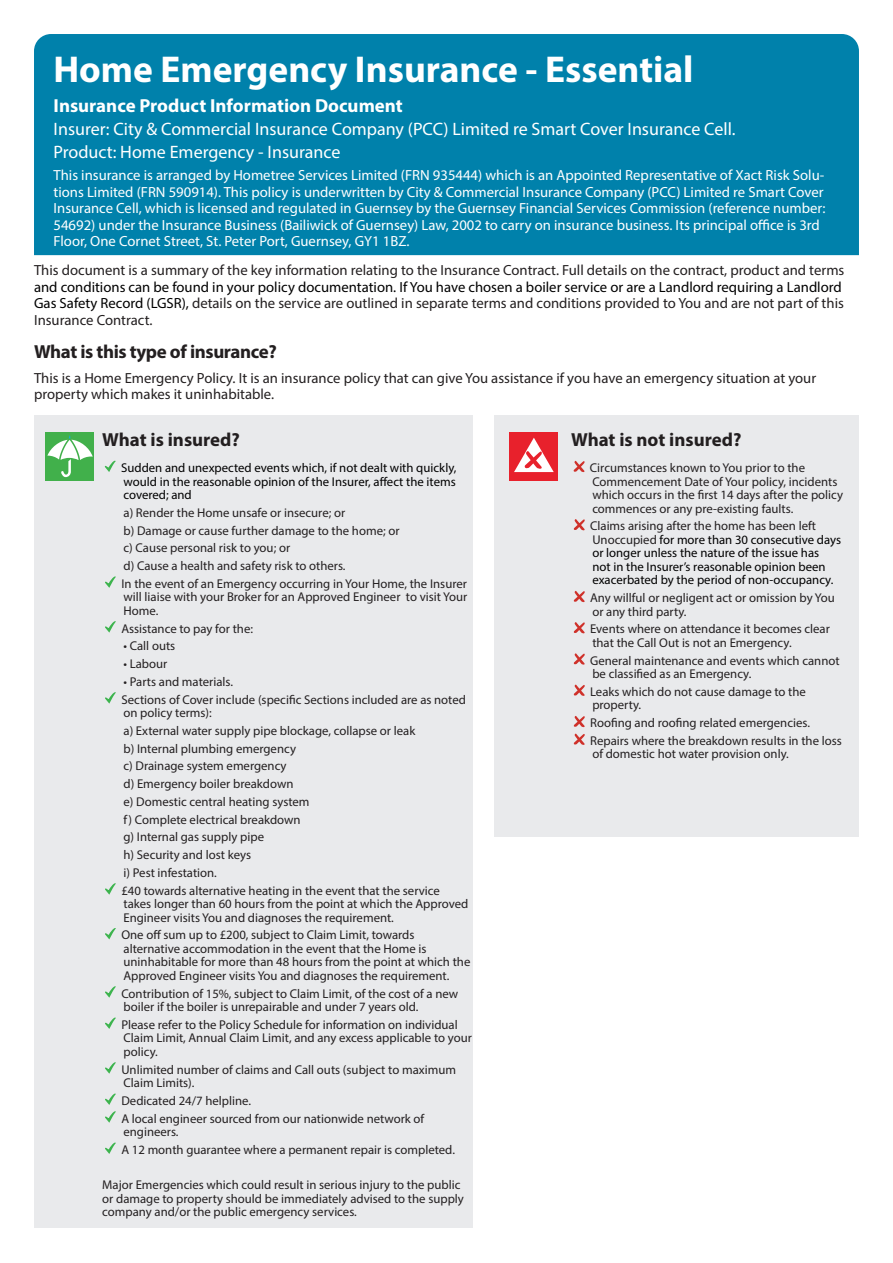
<style>
.page{position:relative;width:893px;height:1263px;background:#fff}
.page>*{position:absolute;margin:0;border:0;box-sizing:border-box;transform-origin:0 0}
.t1{font:700 37.5px "Myriad Pro";color:#fff}
.t2{font:700 18.9px "Myriad Pro";letter-spacing:-.01em;color:#231f20}
.t3{font:700 18.9px "Myriad Pro";color:#fff}
.t4{font:18px "Myriad Pro";color:#fff}
.t5{font:14.7px/16.5px "Myriad Pro";color:#231f20}
.t6{font:14.7px/16.5px "Myriad Pro";color:#fff}
.Estilo_de_párrafo_1{font:12.75px/13.5px "Myriad Pro";color:#231f20}
.Estilo_de_párrafo_1-2{font:12.75px/13.5px "Myriad Pro";color:#000;text-align:justify}
.s1{color:#000}
.s2{color:#231f20}
</style>
<div class="page">
<div style="left:34px;top:34px;width:825px;height:221px;background:#0081ab"></div>
<div style="left:34px;top:415px;width:439px;height:813px;background:#e9eaec"></div>
<div style="left:495px;top:415px;width:364px;height:422px;background:#e9eaec"></div>
<div style="left:45px;top:432px;width:49px;height:48px;background:#41b04b"></div>
<svg style="left:47px;top:435px;width:46px;height:42px"></svg>
<svg style="left:105px;top:461px;width:11px;height:11px"></svg>
<svg style="left:105px;top:576px;width:11px;height:12px"></svg>
<svg style="left:105px;top:621px;width:11px;height:12px"></svg>
<svg style="left:105px;top:692px;width:11px;height:12px"></svg>
<svg style="left:105px;top:883px;width:11px;height:12px"></svg>
<svg style="left:105px;top:928px;width:11px;height:11px"></svg>
<svg style="left:105px;top:986px;width:11px;height:12px"></svg>
<svg style="left:105px;top:1017px;width:11px;height:12px"></svg>
<svg style="left:105px;top:1062px;width:11px;height:12px"></svg>
<svg style="left:105px;top:1093px;width:11px;height:12px"></svg>
<svg style="left:105px;top:1111px;width:11px;height:12px"></svg>
<svg style="left:105px;top:1142px;width:11px;height:12px"></svg>
<svg style="left:573px;top:461px;width:12px;height:11px"></svg>
<svg style="left:573px;top:519px;width:12px;height:11px"></svg>
<svg style="left:573px;top:591px;width:12px;height:11px"></svg>
<svg style="left:573px;top:622px;width:12px;height:11px"></svg>
<svg style="left:573px;top:653px;width:12px;height:12px"></svg>
<svg style="left:573px;top:685px;width:12px;height:11px"></svg>
<svg style="left:573px;top:716px;width:12px;height:11px"></svg>
<svg style="left:573px;top:734px;width:12px;height:11px"></svg>
<div style="left:509px;top:432px;width:49px;height:48px;background:#e8212c"></div>
<svg style="left:514px;top:438px;width:40px;height:34px"></svg>
<p class="t1" style="left:54px;top:45px;width:641px">Home Emergency Insurance - Essential</p>
<p class="t3" style="left:54px;top:93px;width:351px">Insurance Product Information Document</p>
<p class="t4" style="left:54px;top:118px;width:683px">Insurer: City &amp; Commercial Insurance Company (PCC) Limited re Smart Cover Insurance Cell.</p>
<p class="t4" style="left:54px;top:141px;width:288px">Product: Home Emergency - Insurance</p>
<p class="t6" style="left:54px;top:167px;width:773px">This insurance is arranged by Hometree Services Limited (FRN 935444) which is an Appointed Representative of Xact Risk Solu&shy;tions Limited (FRN 590914). This policy is underwritten by City &amp; Commercial Insurance Company (PCC) Limited re Smart Cover Insurance Cell, which is licensed and regulated in Guernsey by the Guernsey Financial Services Commission (reference number:<br>54692) under the Insurance Business (Bailiwick of Guernsey) Law, 2002 to carry on insurance business. Its principal office is 3rd Floor, One Cornet Street, St. Peter Port, Guernsey, GY1 1BZ.</p>
<p class="t5" style="left:34px;top:262px;width:812px">This document is a summary of the key information relating to the Insurance Contract. Full details on the contract, product and terms <span class="s1">and conditions can be found in your policy documentation. If You have chosen a boiler service or are a Landlord requiring a Landlord Gas Safety Record (LGSR),</span> details on the service are outlined in separate terms and conditions provided to You and are not part of this Insurance Contract.</p>
<p class="t2" style="left:34px;top:339px;width:244px">What is this type of insurance?</p>
<p class="t5" style="left:34px;top:369px;width:784px">This is a Home Emergency Policy. It is an insurance policy that can give You assistance if you have an emergency situation at your property which makes it uninhabitable.</p>
<p class="t2" style="left:102px;top:427px;width:139px">What is insured?</p>
<p class="Estilo_de_párrafo_1-2" style="left:121px;top:461px;width:337px">Sudden and unexpected events which, if not dealt with quickly, would in the reasonable opinion of the Insurer, affect the items covered; and</p>
<p class="Estilo_de_párrafo_1" style="left:124px;top:506px;width:223px">a) Render the Home unsafe or insecure; or</p>
<p class="Estilo_de_párrafo_1" style="left:124px;top:523px;width:278px">b) Damage or cause further damage to the home; or</p>
<p class="Estilo_de_párrafo_1" style="left:124px;top:541px;width:168px">c) Cause personal risk to you; or</p>
<p class="Estilo_de_párrafo_1" style="left:124px;top:559px;width:224px">d) Cause a health and safety risk to others.</p>
<p class="Estilo_de_párrafo_1" style="left:121px;top:577px;width:347px;text-align:justify">In the event of an Emergency occurring in Your Home, the Insurer will liaise with your Broker for an Approved Engineer to visit Your Home.</p>
<p class="Estilo_de_párrafo_1" style="left:121px;top:621px;width:133px">Assistance to pay for the:</p>
<p class="Estilo_de_párrafo_1" style="left:124px;top:639px;width:53px">• Call outs</p>
<p class="Estilo_de_párrafo_1" style="left:124px;top:657px;width:45px">• Labour</p>
<p class="Estilo_de_párrafo_1" style="left:124px;top:675px;width:111px">• Parts and materials.</p>
<p class="Estilo_de_párrafo_1" style="left:121px;top:692px;width:346px">Sections of Cover include (specific Sections included are as noted on policy terms):</p>
<p class="Estilo_de_párrafo_1" style="left:124px;top:724px;width:293px">a) External water supply pipe blockage, collapse or leak</p>
<p class="Estilo_de_párrafo_1" style="left:124px;top:741px;width:174px">b) Internal plumbing emergency</p>
<p class="Estilo_de_párrafo_1" style="left:124px;top:759px;width:165px">c) Drainage system emergency</p>
<p class="Estilo_de_párrafo_1" style="left:124px;top:777px;width:171px">d) Emergency boiler breakdown</p>
<p class="Estilo_de_párrafo_1" style="left:124px;top:795px;width:188px">e) Domestic central heating system</p>
<p class="Estilo_de_párrafo_1" style="left:124px;top:812px;width:179px">f) Complete electrical breakdown</p>
<p class="Estilo_de_párrafo_1" style="left:124px;top:830px;width:142px">g) Internal gas supply pipe</p>
<p class="Estilo_de_párrafo_1" style="left:124px;top:848px;width:129px">h) Security and lost keys</p>
<p class="Estilo_de_párrafo_1" style="left:124px;top:866px;width:95px">i) Pest infestation.</p>
<p class="Estilo_de_párrafo_1" style="left:121px;top:883px;width:348px">£40 towards alternative heating in the event that the service takes longer than 60 hours from the point at which the Approved<br>Engineer visits You and diagnoses the requirement.</p>
<p class="Estilo_de_párrafo_1" style="left:121px;top:928px;width:351px">One off sum up to £200, subject to Claim Limit, towards alternative accommodation in the event that the Home is uninhabitable for more than 48 hours from the point at which the Approved Engineer visits You and diagnoses the requirement.</p>
<p class="Estilo_de_párrafo_1" style="left:121px;top:986px;width:338px">Contribution of 15%, subject to Claim Limit, of the cost of a new boiler if the boiler is unrepairable and under 7 years old.</p>
<p class="Estilo_de_párrafo_1" style="left:121px;top:1018px;width:352px">Please refer to the Policy Schedule for information on individual<br>Claim Limit, Annual Claim Limit, and any excess applicable to your policy.</p>
<p class="Estilo_de_párrafo_1" style="left:121px;top:1062px;width:336px">Unlimited number of claims and Call outs (subject to maximum<br>Claim Limits).</p>
<p class="Estilo_de_párrafo_1" style="left:121px;top:1094px;width:131px">Dedicated 24/7 helpline.</p>
<p class="Estilo_de_párrafo_1" style="left:121px;top:1111px;width:304px">A local engineer sourced from our nationwide network of engineers.</p>
<p class="Estilo_de_párrafo_1" style="left:121px;top:1143px;width:335px">A 12 month guarantee where a permanent repair is completed.</p>
<p class="Estilo_de_párrafo_1" style="left:102px;top:1178px;width:363px">Major Emergencies which could result in serious injury to the public or damage to property should be immediately advised to the supply company and/or the public emergency services.</p>
<p class="t2" style="left:571px;top:427px;width:172px">What is not insured?</p>
<p class="Estilo_de_párrafo_1" style="left:590px;top:461px;width:255px">Circumstances known to You prior to the Commencement Date of Your policy, incidents which occurs in the first 14 days after the policy commences or any pre-existing faults.</p>
<p class="Estilo_de_párrafo_1-2" style="left:590px;top:519px;width:253px;text-align:left"><span class="s2">Claims arising after the home has been left Unoccupied</span> for more than 30 consecutive days or longer unless the nature of the issue has<br>not in the Insurer’s reasonable opinion been exacerbated by the period of non-occupancy.</p>
<p class="Estilo_de_párrafo_1" style="left:590px;top:591px;width:246px">Any willful or negligent act or omission by You or any third party.</p>
<p class="Estilo_de_párrafo_1" style="left:590px;top:622px;width:241px">Events where on attendance it becomes clear that the Call Out is not an Emergency.</p>
<p class="Estilo_de_párrafo_1" style="left:590px;top:653px;width:251px">General maintenance and events which cannot be classified as an Emergency.</p>
<p class="Estilo_de_párrafo_1" style="left:590px;top:685px;width:217px">Leaks which do not cause damage to the property.</p>
<p class="Estilo_de_párrafo_1" style="left:590px;top:716px;width:221px">Roofing and roofing related emergencies.</p>
<p class="Estilo_de_párrafo_1" style="left:590px;top:734px;width:253px">Repairs where the breakdown results in the loss of domestic hot water provision only.</p>
</div>
